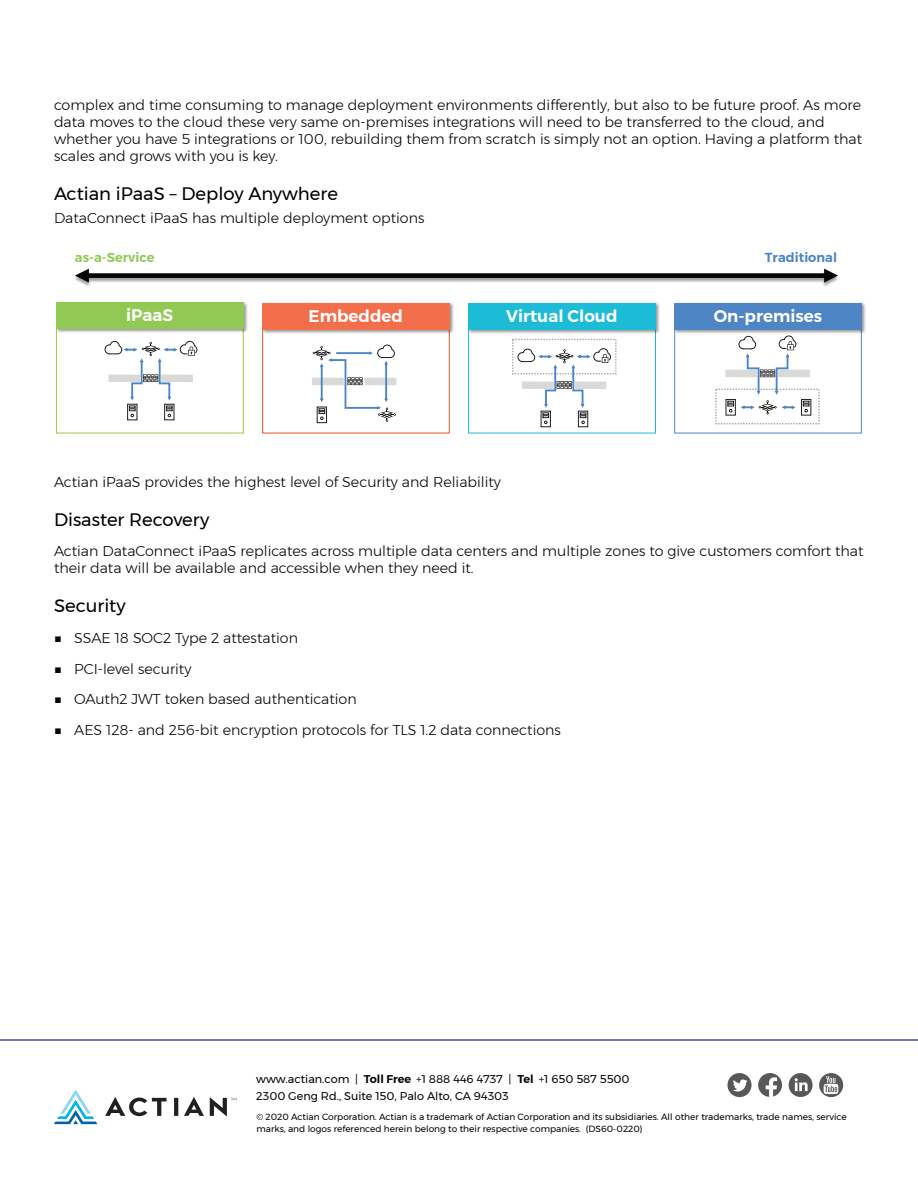
<style>
.page{position:relative;width:918px;height:1188px;background:#fff}
.page>*{position:absolute;margin:0;border:0;box-sizing:border-box;transform-origin:0 0}
.t1{font:18px "Montserrat";color:#000}
.t2{font:600 16.8px "Montserrat";color:#fff}
.t3{font:300 14.25px/17.1px "Montserrat";color:#040503}
.t4{font:600 13.05px "Montserrat";color:#92c954}
.t5{font:600 13.05px "Montserrat";color:#4c85c5}
.t6{font:11.25px/16.5px "Montserrat";color:#040503}
.t7{font:9px/12px "Montserrat";color:#040503}
.s1{font-weight:600}
</style>
<div class="page">
<hr style="left:0;top:1039px;width:918px;height:2px;background:#454fa1">
<div style="left:674px;top:328px;width:188px;height:106px;border:1px solid #4d85c5"></div>
<div style="left:468px;top:328px;width:188px;height:106px;border:1px solid #1cbcd7"></div>
<div style="left:56px;top:328px;width:188px;height:105px;border:1px solid #9dcb3b"></div>
<div style="left:262px;top:328px;width:188px;height:105px;border:1px solid #ed5625"></div>
<div style="left:715px;top:389px;width:105px;height:35px;border:1px dashed #a6a5a5"></div>
<div style="left:725px;top:370px;width:32px;height:7px;background:#d9d9d8"></div>
<div style="left:778px;top:370px;width:32px;height:7px;background:#d9d9d8"></div>
<div style="left:512px;top:339px;width:105px;height:36px;border:1px dashed #a6a5a5"></div>
<div style="left:312px;top:378px;width:32px;height:7px;background:#d9d9d8"></div>
<img style="left:262px;top:302px;width:192px;height:33px">
<img style="left:297px;top:302px;width:122px;height:33px">
<div style="left:262px;top:303px;width:187px;height:26px;background:#f36e4b"></div>
<img style="left:468px;top:302px;width:192px;height:33px">
<img style="left:494px;top:302px;width:139px;height:40px">
<div style="left:468px;top:303px;width:188px;height:26px;background:#1cbcd7"></div>
<img style="left:55px;top:302px;width:193px;height:33px">
<img style="left:114px;top:329px;width:75px;height:12px">
<div style="left:56px;top:302px;width:187px;height:27px;background:#92c954"></div>
<img style="left:674px;top:302px;width:192px;height:33px">
<img style="left:702px;top:302px;width:136px;height:33px">
<div style="left:674px;top:303px;width:188px;height:26px;background:#4d85c5"></div>
<svg style="left:75px;top:269px;width:763px;height:14px"></svg>
<div style="left:127px;top:404px;width:10px;height:16px;border:1px solid #211e1e"></div>
<div style="left:164px;top:404px;width:10px;height:16px;border:1px solid #211e1e"></div>
<svg style="left:105px;top:341px;width:92px;height:76px"></svg>
<div style="left:317px;top:407px;width:10px;height:16px;border:1px solid #211e1e"></div>
<svg style="left:313px;top:345px;width:83px;height:77px"></svg>
<div style="left:541px;top:411px;width:10px;height:16px;border:1px solid #211e1e"></div>
<div style="left:578px;top:411px;width:10px;height:16px;border:1px solid #211e1e"></div>
<svg style="left:517px;top:348px;width:94px;height:76px"></svg>
<div style="left:726px;top:399px;width:10px;height:16px;border:1px solid #211e1e"></div>
<svg style="left:728px;top:335px;width:68px;height:79px"></svg>
<div style="left:801px;top:399px;width:10px;height:16px;border:1px solid #211e1e"></div>
<svg style="left:803px;top:401px;width:6px;height:11px"></svg>
<svg style="left:184px;top:1097px;width:20px;height:19px"></svg>
<svg style="left:105px;top:1097px;width:62px;height:19px"></svg>
<svg style="left:174px;top:1098px;width:4px;height:18px"></svg>
<svg style="left:210px;top:1097px;width:26px;height:19px"></svg>
<svg style="left:54px;top:1090px;width:43px;height:34px"></svg>
<svg style="left:819px;top:1073px;width:24px;height:24px"></svg>
<svg style="left:727px;top:1073px;width:25px;height:24px"></svg>
<svg style="left:758px;top:1073px;width:24px;height:24px"></svg>
<svg style="left:789px;top:1073px;width:24px;height:24px"></svg>
<p class="t3" style="left:54px;top:96px;width:810px">complex and time consuming to manage deployment environments differently, but also to be future proof. As more data moves to the cloud these very same on-premises integrations will need to be transferred to the cloud, and whether you have 5 integrations or 100, rebuilding them from scratch is simply not an option. Having a platform that scales and grows with you is key.</p>
<p class="t1" style="left:54px;top:180px;width:285px">Actian iPaaS – Deploy Anywhere</p>
<p class="t3" style="left:54px;top:209px;width:372px">DataConnect iPaaS has multiple deployment options</p>
<p class="t4" style="left:75px;top:247px;width:81px">as-a-Service</p>
<p class="t5" style="left:765px;top:247px;width:74px">Traditional</p>
<p class="t2" style="left:126px;top:302px;width:49px">iPaaS</p>
<p class="t2" style="left:309px;top:303px;width:96px">Embedded</p>
<p class="t2" style="left:506px;top:303px;width:113px">Virtual Cloud</p>
<p class="t2" style="left:714px;top:303px;width:110px">On-premises</p>
<p class="t3" style="left:54px;top:473px;width:449px">Actian iPaaS provides the highest level of Security and Reliability</p>
<p class="t1" style="left:54px;top:506px;width:157px">Disaster Recovery</p>
<p class="t3" style="left:54px;top:542px;width:811px">Actian DataConnect iPaaS replicates across multiple data centers and multiple zones to give customers comfort that their data will be available and accessible when they need it.</p>
<p class="t1" style="left:54px;top:592px;width:73px">Security</p>
<p class="t3" style="left:54px;top:629px;width:246px">■ SSAE 18 SOC2 Type 2 attestation</p>
<p class="t3" style="left:54px;top:660px;width:139px">■ PCI-level security</p>
<p class="t3" style="left:54px;top:690px;width:304px">■ OAuth2 JWT token based authentication</p>
<p class="t3" style="left:54px;top:721px;width:509px">■ AES 128- and 256-bit encryption protocols for TLS 1.2 data connections</p>
<p class="t6" style="left:256px;top:1071px;width:375px">www.actian.com | <span class="s1">Toll Free</span> +1 888 446 4737 | <span class="s1">Tel</span> +1 650 587 5500<br>2300 Geng Rd., Suite 150, Palo Alto, CA 94303</p>
<p class="t7" style="left:256px;top:1111px;width:592px">© 2020 Actian Corporation. Actian is a trademark of Actian Corporation and its subsidiaries. All other trademarks, trade names, service marks, and logos referenced herein belong to their respective companies. (DS60-0220)</p>
</div>
